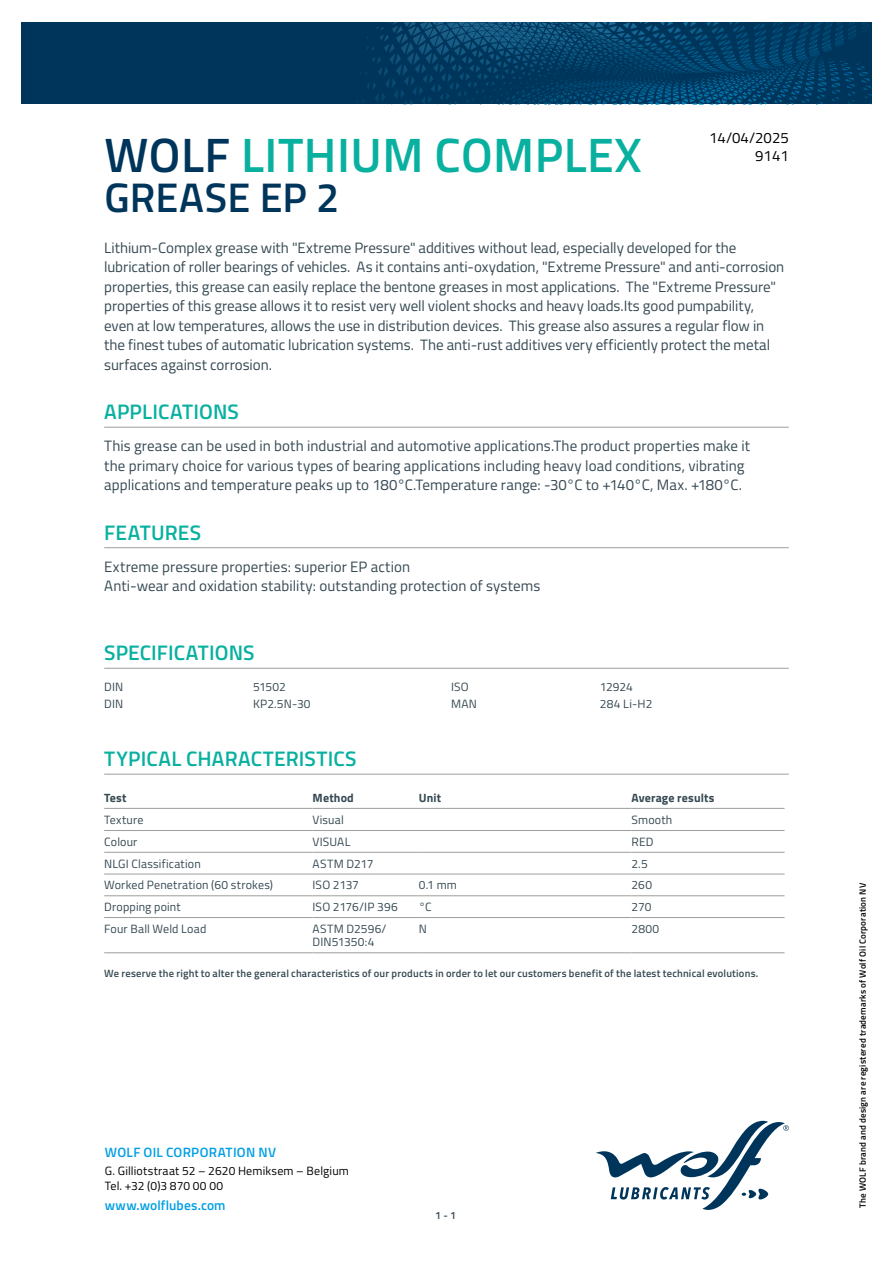
<style>
.page{position:relative;width:893px;height:1263px;background:#fff}
.page>*{position:absolute;margin:0;border:0;box-sizing:border-box;transform-origin:0 0}
.t1{font:600 48.3px "Titillium";letter-spacing:.01em;color:#08b0a0}
.t2{font:600 41.4px "Titillium";color:#00355b}
.t3{font:600 21px "Titillium";letter-spacing:.005em;color:#08b0a0}
.t4{font:15px/19.5px "Titillium";color:#364953}
.t5{font:15px/18px "Titillium";color:#000;text-align:right}
.t6{font:600 13.5px "Titillium";letter-spacing:.015em;color:#009fe3}
.t7{font:12px/13.5px "Titillium";letter-spacing:.015em;color:#364953}
.t8{font:12px/14.4px "Titillium";letter-spacing:.015em;color:#000}
.t9{font:700 12px "Titillium";letter-spacing:.015em;color:#364953}
.t10{font:600 10.5px "Titillium";letter-spacing:.02em;color:#364953}
.t11{font:600 9px "Titillium";letter-spacing:.025em;color:#000}
.s1{color:#00355b}
</style>
<div class="page">
<svg style="left:596px;top:1121px;width:193px;height:89px"></svg>
<svg style="left:21px;top:22px;width:851px;height:82px;fill:#00355b"></svg>
<hr style="left:104px;top:427px;width:685px;height:1px;background:#9d9d9c">
<hr style="left:104px;top:547px;width:685px;height:1px;background:#9d9d9c">
<hr style="left:104px;top:668px;width:685px;height:1px;background:#9d9d9c">
<hr style="left:104px;top:774px;width:685px;height:1px;background:#9d9d9c">
<hr style="left:104px;top:808px;width:209px;height:1px;background:#9d9d9c">
<hr style="left:313px;top:808px;width:106px;height:1px;background:#9d9d9c">
<hr style="left:419px;top:808px;width:212px;height:1px;background:#9d9d9c">
<hr style="left:631px;top:808px;width:153px;height:1px;background:#9d9d9c">
<hr style="left:104px;top:830px;width:209px;height:1px;background:#9d9d9c">
<hr style="left:313px;top:830px;width:106px;height:1px;background:#9d9d9c">
<hr style="left:419px;top:830px;width:212px;height:1px;background:#9d9d9c">
<hr style="left:631px;top:830px;width:153px;height:1px;background:#9d9d9c">
<hr style="left:104px;top:852px;width:209px;height:1px;background:#9d9d9c">
<hr style="left:313px;top:852px;width:106px;height:1px;background:#9d9d9c">
<hr style="left:419px;top:852px;width:212px;height:1px;background:#9d9d9c">
<hr style="left:631px;top:852px;width:153px;height:1px;background:#9d9d9c">
<hr style="left:104px;top:874px;width:209px;height:1px;background:#9d9d9c">
<hr style="left:313px;top:874px;width:106px;height:1px;background:#9d9d9c">
<hr style="left:419px;top:874px;width:212px;height:1px;background:#9d9d9c">
<hr style="left:631px;top:874px;width:153px;height:1px;background:#9d9d9c">
<hr style="left:104px;top:895px;width:209px;height:1px;background:#9d9d9c">
<hr style="left:313px;top:895px;width:106px;height:1px;background:#9d9d9c">
<hr style="left:419px;top:895px;width:212px;height:1px;background:#9d9d9c">
<hr style="left:631px;top:895px;width:153px;height:1px;background:#9d9d9c">
<hr style="left:104px;top:917px;width:209px;height:1px;background:#9d9d9c">
<hr style="left:313px;top:917px;width:106px;height:1px;background:#9d9d9c">
<hr style="left:419px;top:917px;width:212px;height:1px;background:#9d9d9c">
<hr style="left:631px;top:917px;width:153px;height:1px;background:#9d9d9c">
<hr style="left:104px;top:952px;width:209px;height:1px;background:#9d9d9c">
<hr style="left:313px;top:952px;width:106px;height:1px;background:#9d9d9c">
<hr style="left:419px;top:952px;width:212px;height:1px;background:#9d9d9c">
<hr style="left:631px;top:952px;width:153px;height:1px;background:#9d9d9c">
<p class="t5" style="left:709px;top:128px;width:81px">14/04/2025<br>9141</p>
<h1 class="t1" style="left:104px;top:118px;width:539px"><span class="s1">WOLF</span> LITHIUM COMPLEX</h1>
<h2 class="t2" style="left:104px;top:166px;width:236px">GREASE EP 2</h2>
<p class="t4" style="left:104px;top:237px;width:682px">Lithium-Complex grease with "Extreme Pressure" additives without lead, especially developed for the lubrication of roller bearings of vehicles. As it contains anti-oxydation, "Extreme Pressure" and anti-corrosion properties, this grease can easily replace the bentone greases in most applications. The "Extreme Pressure" properties of this grease allows it to resist very well violent shocks and heavy loads.Its good pumpability, even at low temperatures, allows the use in distribution devices. This grease also assures a regular flow in the finest tubes of automatic lubrication systems. The anti-rust additives very efficiently protect the metal surfaces against corrosion.</p>
<h3 class="t3" style="left:104px;top:396px;width:136px">APPLICATIONS</h3>
<p class="t4" style="left:104px;top:436px;width:647px">This grease can be used in both industrial and automotive applications.The product properties make it the primary choice for various types of bearing applications including heavy load conditions, vibrating applications and temperature peaks up to 180°C.Temperature range: -30°C to +140°C, Max. +180°C.</p>
<h3 class="t3" style="left:104px;top:516px;width:98px">FEATURES</h3>
<p class="t4" style="left:104px;top:556px;width:438px">Extreme pressure properties: superior EP action<br>Anti-wear and oxidation stability: outstanding protection of systems</p>
<h3 class="t3" style="left:104px;top:637px;width:152px">SPECIFICATIONS</h3>
<p class="t7" style="left:104px;top:679px;width:21px">DIN</p>
<p class="t7" style="left:253px;top:679px;width:34px">51502</p>
<p class="t7" style="left:104px;top:697px;width:21px">DIN</p>
<p class="t7" style="left:253px;top:697px;width:59px">KP2.5N-30</p>
<p class="t7" style="left:451px;top:679px;width:19px">ISO</p>
<p class="t7" style="left:600px;top:679px;width:35px">12924</p>
<p class="t7" style="left:451px;top:697px;width:27px">MAN</p>
<p class="t7" style="left:600px;top:697px;width:54px">284 Li-H2</p>
<h3 class="t3" style="left:104px;top:743px;width:254px">TYPICAL CHARACTERISTICS</h3>
<p class="t9" style="left:104px;top:789px;width:24px">Test</p>
<p class="t9" style="left:313px;top:789px;width:43px">Method</p>
<p class="t9" style="left:419px;top:789px;width:24px">Unit</p>
<p class="t9" style="left:631px;top:789px;width:84px">Average results</p>
<p class="t7" style="left:104px;top:813px;width:41px">Texture</p>
<p class="t7" style="left:313px;top:813px;width:33px">Visual</p>
<p class="t7" style="left:631px;top:813px;width:42px">Smooth</p>
<p class="t7" style="left:104px;top:834px;width:35px">Colour</p>
<p class="t7" style="left:313px;top:834px;width:39px">VISUAL</p>
<p class="t7" style="left:631px;top:834px;width:24px">RED</p>
<p class="t7" style="left:104px;top:856px;width:98px">NLGI Classification</p>
<p class="t7" style="left:313px;top:856px;width:62px">ASTM D217</p>
<p class="t7" style="left:631px;top:856px;width:18px">2.5</p>
<p class="t7" style="left:104px;top:878px;width:170px">Worked Penetration (60 strokes)</p>
<p class="t7" style="left:313px;top:878px;width:48px">ISO 2137</p>
<p class="t7" style="left:419px;top:878px;width:40px">0.1 mm</p>
<p class="t7" style="left:631px;top:878px;width:22px">260</p>
<p class="t7" style="left:104px;top:900px;width:78px">Dropping point</p>
<p class="t7" style="left:313px;top:900px;width:87px">ISO 2176/IP 396</p>
<p class="t7" style="left:419px;top:900px;width:14px">°C</p>
<p class="t7" style="left:631px;top:900px;width:22px">270</p>
<p class="t7" style="left:104px;top:921px;width:104px">Four Ball Weld Load</p>
<p class="t7" style="left:313px;top:921px;width:75px">ASTM D2596/<br>DIN51350:4</p>
<p class="t7" style="left:419px;top:921px;width:10px">N</p>
<p class="t7" style="left:631px;top:921px;width:29px">2800</p>
<p class="t10" style="left:104px;top:965px;width:656px">We reserve the right to alter the general characteristics of our products in order to let our customers benefit of the latest technical evolutions.</p>
<p class="t6" style="left:105px;top:1142px;width:173px">WOLF OIL CORPORATION NV</p>
<p class="t8" style="left:105px;top:1163px;width:246px">G. Gilliotstraat 52 – 2620 Hemiksem – Belgium<br>Tel. +32 (0)3 870 00 00</p>
<p class="t6" style="left:105px;top:1195px;width:122px">www.wolflubes.com</p>
<p class="t10" style="left:435px;top:1207px;width:22px">1 - 1</p>
<p class="t11" style="left:856px;top:1208px;width:326px;rotate:-90deg">The WOLF brand and design are registered trademarks of Wolf Oil Corporation NV</p>
</div>
